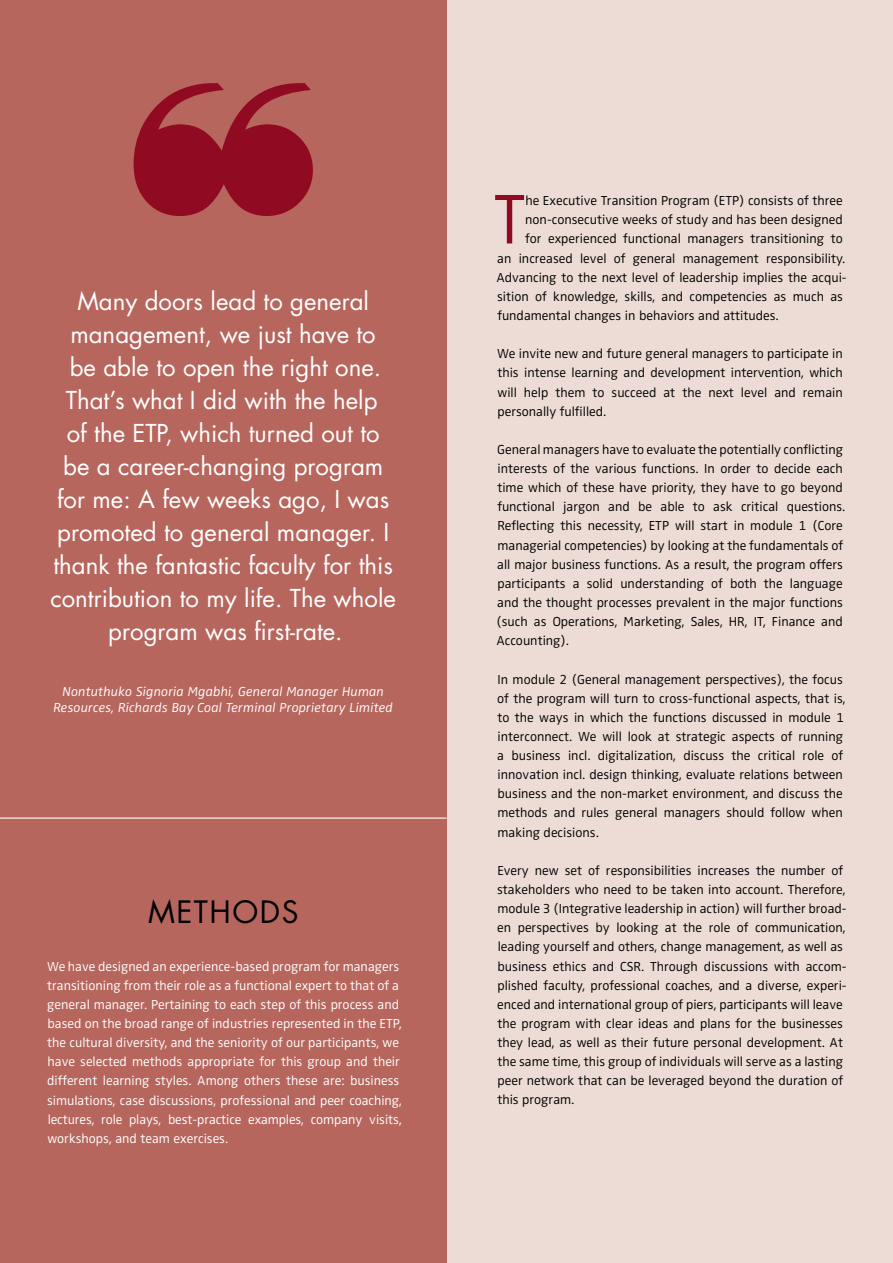
<style>
.page{position:relative;width:893px;height:1263px;background:#fff}
.page>*{position:absolute;margin:0;border:0;box-sizing:border-box;transform-origin:0 0}
.t1{font:64.2px "Futura Std";color:#900a22}
.t2{font:30px "Futura Std";letter-spacing:.05em;color:#000}
.t3{font:24px/33px "Futura Std";color:#fff;text-align:center}
.t4{font:300 13.5px/19.2px "Zwo OT";color:#000}
.t5{font:300 13.5px/19.2px "Zwo OT";color:#fff}
.t6{font:italic 300 13.5px/16.2px "Zwo OT";letter-spacing:.01em;color:#fff;text-align:center}
</style>
<div class="page">
<div style="left:446px;top:0;width:447px;height:1263px;background:#eddcd6"></div>
<div style="left:0;top:0;width:446px;height:1263px;background:#b6665d"></div>
<hr style="left:0;top:817px;width:446px;height:2px;background:#fff">
<p class="t3" style="left:50px;top:285px;width:347px">Many doors lead to general management, we just have to<br>be able to open the right one.<br>That’s what I did with the help<br>of the ETP, which turned out to<br>be a career-changing program for me: A few weeks ago, I was promoted to general manager. I thank the fantastic faculty for this contribution to my life. The whole program was first-rate.</p>
<p class="t6" style="left:54px;top:683px;width:341px">Nontuthuko Signoria Mgabhi, General Manager Human<br>Resources, Richards Bay Coal Terminal Proprietary Limited</p>
<h2 class="t2" style="left:148px;top:893px;width:152px">METHODS</h2>
<p class="t5" style="left:47px;top:957px;width:356px">We have designed an experience-based program for managers transitioning from their role as a functional expert to that of a general manager. Pertaining to each step of this process and based on the broad range of industries represented in the ETP, the cultural diversity, and the seniority of our participants, we have selected methods appropriate for this group and their different learning styles. Among others these are: business simulations, case discussions, professional and peer coaching, lectures, role plays, best-practice examples, company visits, workshops, and team exercises.</p>
<h1 class="t1" style="left:494px;top:179px;width:32px">T</h1>
<p class="t4" style="left:525px;top:191px;width:319px">he Executive Transition Program (ETP) consists of three</p>
<p class="t4" style="left:525px;top:211px;width:319px">non-consecutive weeks of study and has been designed</p>
<p class="t4" style="left:525px;top:230px;width:319px">for experienced functional managers transitioning to</p>
<p class="t4" style="left:497px;top:249px;width:349px">an increased level of general management responsibility.</p>
<p class="t4" style="left:496px;top:268px;width:350px">Advancing to the next level of leadership implies the acqui-</p>
<p class="t4" style="left:497px;top:287px;width:347px">sition of knowledge, skills, and competencies as much as</p>
<p class="t4" style="left:497px;top:306px;width:283px">fundamental changes in behaviors and attitudes.</p>
<p class="t4" style="left:497px;top:344px;width:347px;text-align:justify">We invite new and future general managers to participate in this intense learning and development intervention, which will help them to succeed at the next level and remain personally fulfilled.</p>
<p class="t4" style="left:496px;top:440px;width:350px">General managers have to evaluate the potentially conflicting interests of the various functions. In order to decide each time which of these have priority, they have to go beyond functional jargon and be able to ask critical questions.<br>Reflecting this necessity, ETP will start in module 1 (Core managerial competencies) by looking at the fundamentals of all major business functions. As a result, the program offers participants a solid understanding of both the language and the thought processes prevalent in the major functions (such as Operations, Marketing, Sales, HR, IT, Finance and Accounting).</p>
<p class="t4" style="left:497px;top:670px;width:350px">In module 2 (General management perspectives), the focus of the program will turn to cross-functional aspects, that is, to the ways in which the functions discussed in module 1 interconnect. We will look at strategic aspects of running a business incl. digitalization, discuss the critical role of innovation incl. design thinking, evaluate relations between business and the non-market environment, and discuss the methods and rules general managers should follow when making decisions.</p>
<p class="t4" style="left:497px;top:861px;width:350px">Every new set of responsibilities increases the number of stakeholders who need to be taken into account. Therefore, module 3 (Integrative leadership in action) will further broad&shy;en perspectives by looking at the role of communication, leading yourself and others, change management, as well as business ethics and CSR. Through discussions with accom&shy;plished faculty, professional coaches, and a diverse, experi&shy;enced and international group of piers, participants will leave the program with clear ideas and plans for the businesses they lead, as well as their future personal development. At the same time, this group of individuals will serve as a lasting peer network that can be leveraged beyond the duration of this program.</p>
</div>
